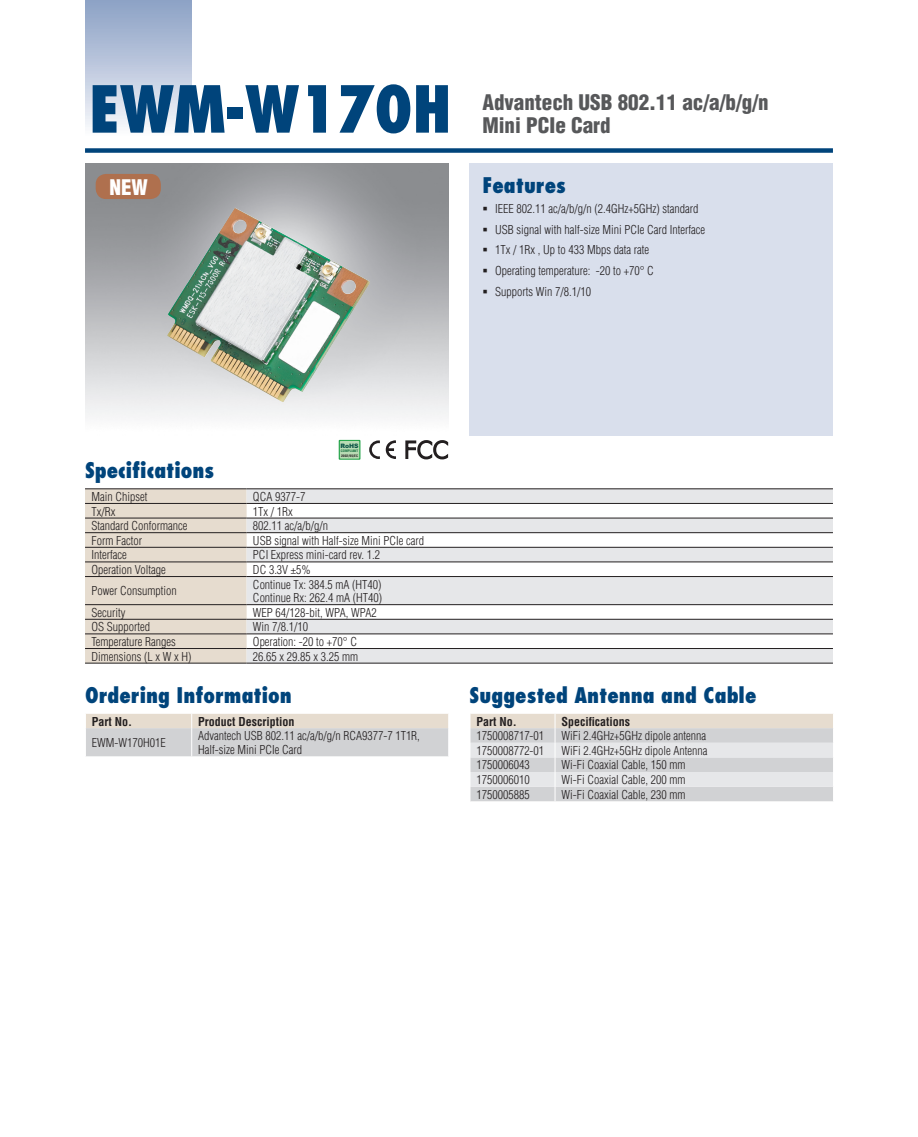
<style>
.page{position:relative;width:918px;height:1137px;background:#fff}
.page>*{position:absolute;margin:0;border:0;box-sizing:border-box;transform-origin:0 0}
.t1{font:800 condensed 63px "Futura";letter-spacing:-.005em;color:#00447b}
.t2{font:800 condensed 21px "Futura";color:#00447b}
.t3{font:900 condensed 21px/22.5px "Helvetica";color:#57585a}
.t4{font:900 condensed 21px "Helvetica";color:#fff}
.t5{font:300 condensed 12px/20.7px "Helvetica";color:#231f20}
.t6{font:700 condensed 12px "Helvetica";color:#231f20}
.t7{font:900 6px "Arial";color:#0c5447}
.t8{font:700 condensed 3.3px "Helvetica";color:#231f20;scale:1.11 1}
.t9{font:700 condensed 3.3px "Helvetica";color:#0c6a39;scale:1.05 1}
</style>
<div class="page">
<div style="left:85px;top:148px;width:748px;height:5px;background:#00447b"></div>
<div style="left:85px;top:0;width:106px;height:136px;background:linear-gradient(to bottom,#899ec3,#f9f9fc)"></div>
<div style="left:470px;top:163px;width:363px;height:272px;background:#d9dfec"></div>
<img style="left:85px;top:163px;width:363px;height:255px">
<svg style="left:339px;top:440px;width:21px;height:20px"></svg>
<div style="left:340px;top:441px;width:19px;height:18px;background:#b8dbb4"></div>
<svg style="left:369px;top:440px;width:11px;height:19px"></svg>
<svg style="left:386px;top:440px;width:10px;height:19px"></svg>
<svg style="left:405px;top:440px;width:43px;height:20px"></svg>
<div style="left:85px;top:489px;width:162px;height:174px;background:#e6dccf"></div>
<svg style="left:247px;top:489px;width:586px;height:174px;fill:#e6e7e9"></svg>
<hr style="left:85px;top:488px;width:162px;height:1px;background:#231f20">
<hr style="left:247px;top:488px;width:586px;height:1px;background:#231f20">
<hr style="left:85px;top:503px;width:162px;height:1px;background:#231f20">
<hr style="left:247px;top:503px;width:586px;height:1px;background:#231f20">
<hr style="left:85px;top:518px;width:162px;height:1px;background:#231f20">
<hr style="left:247px;top:518px;width:586px;height:1px;background:#231f20">
<hr style="left:85px;top:532px;width:162px;height:1px;background:#231f20">
<hr style="left:247px;top:532px;width:586px;height:1px;background:#231f20">
<hr style="left:85px;top:547px;width:162px;height:1px;background:#231f20">
<hr style="left:247px;top:547px;width:586px;height:1px;background:#231f20">
<hr style="left:85px;top:562px;width:162px;height:1px;background:#231f20">
<hr style="left:247px;top:562px;width:586px;height:1px;background:#231f20">
<hr style="left:85px;top:576px;width:162px;height:1px;background:#231f20">
<hr style="left:247px;top:576px;width:586px;height:1px;background:#231f20">
<hr style="left:85px;top:604px;width:162px;height:1px;background:#231f20">
<hr style="left:247px;top:604px;width:586px;height:1px;background:#231f20">
<hr style="left:85px;top:619px;width:162px;height:1px;background:#231f20">
<hr style="left:247px;top:619px;width:586px;height:1px;background:#231f20">
<hr style="left:85px;top:633px;width:162px;height:1px;background:#231f20">
<hr style="left:247px;top:633px;width:586px;height:1px;background:#231f20">
<hr style="left:85px;top:648px;width:162px;height:1px;background:#231f20">
<hr style="left:247px;top:648px;width:586px;height:1px;background:#231f20">
<hr style="left:85px;top:663px;width:162px;height:1px;background:#231f20">
<hr style="left:247px;top:663px;width:586px;height:1px;background:#231f20">
<svg style="left:86px;top:714px;width:363px;height:42px;background:#d8d5d2"></svg>
<svg style="left:470px;top:714px;width:363px;height:87px;background:#dbdbda"></svg>
<div style="left:96px;top:174px;width:65px;height:25px;background:#af704e;border-radius:10px"></div>
<img style="left:167px;top:208px;width:203px;height:194px">
<h1 class="t1" style="left:89px;top:69px;width:364px">EWM-W170H</h1>
<h2 class="t4" style="left:109px;top:174px;width:40px">NEW</h2>
<h2 class="t3" style="left:482px;top:91px;width:288px">Advantech USB 802.11 ac/a/b/g/n<br>Mini PCIe Card</h2>
<h2 class="t2" style="left:482px;top:172px;width:85px">Features</h2>
<p class="t5" style="left:495px;top:198px;width:211px">IEEE 802.11 ac/a/b/g/n (2.4GHz+5GHz) standard USB signal with half-size Mini PCIe Card Interface 1Tx / 1Rx , Up to 433 Mbps data rate<br>Operating temperature: -20 to +70° C<br>Supports Win 7/8.1/10</p>
<p class="t7" style="left:341px;top:441px;width:19px">RoHS</p>
<p class="t9" style="left:341px;top:449px;width:18px">COMPLIANT</p>
<p class="t8" style="left:341px;top:453px;width:17px">2002/95/EC</p>
<h2 class="t2" style="left:85px;top:457px;width:131px">Specifications</h2>
<p class="t5" style="left:91px;top:486px;width:57px">Main Chipset</p>
<p class="t5" style="left:253px;top:486px;width:54px">QCA 9377-7</p>
<p class="t5" style="left:91px;top:501px;width:25px">Tx/Rx</p>
<p class="t5" style="left:253px;top:501px;width:41px">1Tx / 1Rx</p>
<p class="t5" style="left:91px;top:515px;width:97px">Standard Conformance</p>
<p class="t5" style="left:253px;top:515px;width:77px">802.11 ac/a/b/g/n</p>
<p class="t5" style="left:91px;top:530px;width:52px">Form Factor</p>
<p class="t5" style="left:253px;top:530px;width:173px">USB signal with Half-size Mini PCIe card</p>
<p class="t5" style="left:91px;top:545px;width:37px">Interface</p>
<p class="t5" style="left:253px;top:545px;width:129px">PCI Express mini-card rev. 1.2</p>
<p class="t5" style="left:91px;top:559px;width:76px">Operation Voltage</p>
<p class="t5" style="left:253px;top:559px;width:59px">DC 3.3V ±5%</p>
<p class="t5" style="left:91px;top:581px;width:87px">Power Consumption</p>
<p class="t5" style="left:253px;top:577px;width:131px;line-height:13.5px">Continue Tx: 384.5 mA (HT40)<br>Continue Rx: 262.4 mA (HT40)</p>
<p class="t5" style="left:91px;top:602px;width:35px">Security</p>
<p class="t5" style="left:253px;top:602px;width:125px">WEP 64/128-bit, WPA, WPA2</p>
<p class="t5" style="left:91px;top:617px;width:60px">OS Supported</p>
<p class="t5" style="left:253px;top:617px;width:57px">Win 7/8.1/10</p>
<p class="t5" style="left:91px;top:631px;width:86px">Temperature Ranges</p>
<p class="t5" style="left:253px;top:631px;width:106px">Operation: -20 to +70° C</p>
<p class="t5" style="left:91px;top:646px;width:101px">Dimensions (L x W x H)</p>
<p class="t5" style="left:253px;top:646px;width:107px">26.65 x 29.85 x 3.25 mm</p>
<h2 class="t2" style="left:85px;top:682px;width:208px">Ordering Information</h2>
<p class="t6" style="left:92px;top:714px;width:42px">Part No.</p>
<p class="t6" style="left:198px;top:714px;width:98px">Product Description</p>
<p class="t5" style="left:92px;top:732px;width:75px">EWM-W170H01E</p>
<p class="t5" style="left:198px;top:729px;width:223px;line-height:13.5px">Advantech USB 802.11 ac/a/b/g/n RCA9377-7 1T1R,<br>Half-size Mini PCIe Card</p>
<h2 class="t2" style="left:470px;top:682px;width:288px">Suggested Antenna and Cable</h2>
<p class="t6" style="left:476px;top:714px;width:42px">Part No.</p>
<p class="t6" style="left:561px;top:714px;width:70px">Specifications</p>
<p class="t5" style="left:476px;top:725px;width:69px">1750008717-01</p>
<p class="t5" style="left:561px;top:725px;width:146px">WiFi 2.4GHz+5GHz dipole antenna</p>
<p class="t5" style="left:476px;top:740px;width:69px">1750008772-01</p>
<p class="t5" style="left:561px;top:740px;width:147px">WiFi 2.4GHz+5GHz dipole Antenna</p>
<p class="t5" style="left:476px;top:755px;width:55px">1750006043</p>
<p class="t5" style="left:561px;top:755px;width:125px">Wi-Fi Coaxial Cable, 150 mm</p>
<p class="t5" style="left:476px;top:769px;width:55px">1750006010</p>
<p class="t5" style="left:561px;top:769px;width:125px">Wi-Fi Coaxial Cable, 200 mm</p>
<p class="t5" style="left:476px;top:784px;width:55px">1750005885</p>
<p class="t5" style="left:561px;top:784px;width:125px">Wi-Fi Coaxial Cable, 230 mm</p>
</div>
